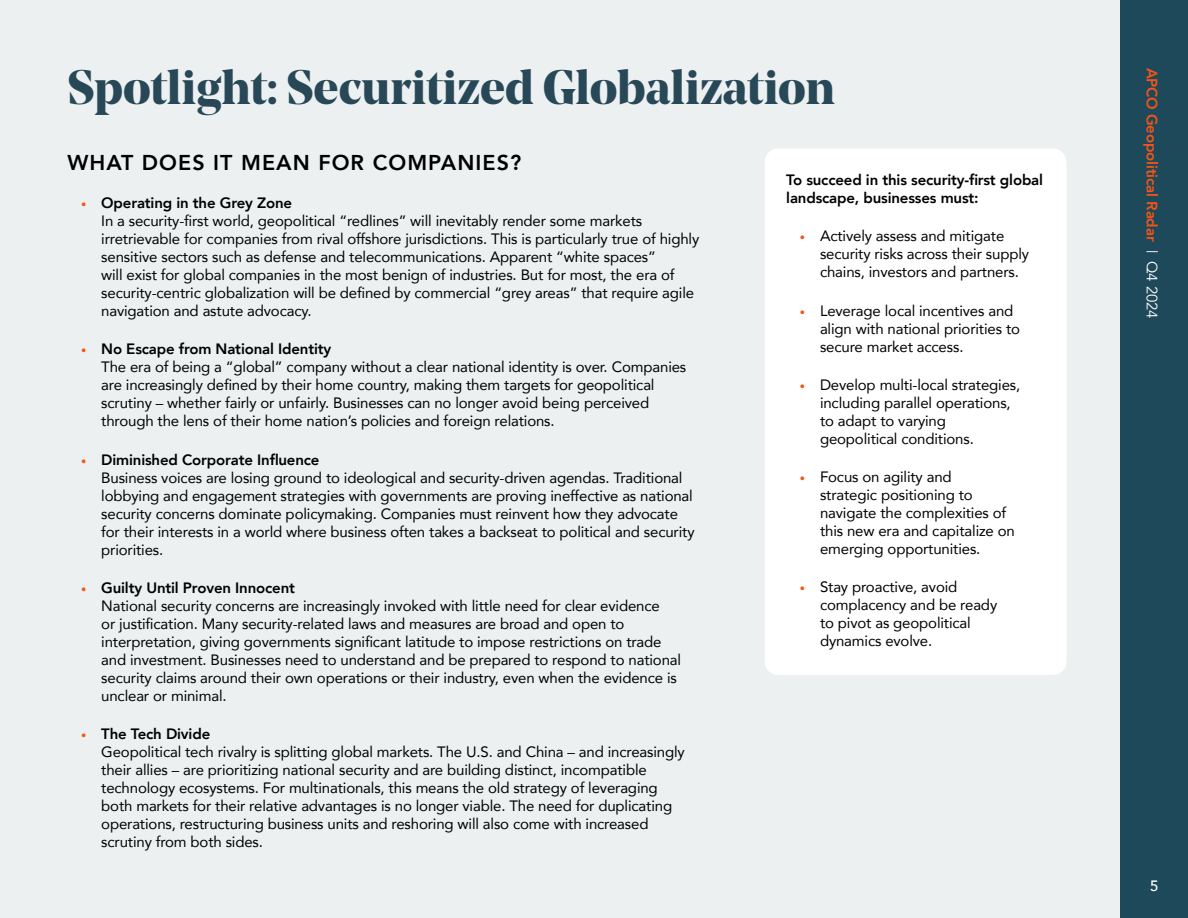
<style>
.page{position:relative;width:1188px;height:918px;background:#eaeff0}
.page>*{position:absolute;margin:0;border:0;box-sizing:border-box;transform-origin:0 0}
.t1{font:700 48px "Noe Display";color:#284858}
.t2{font:800 21.45px "Avenir";letter-spacing:.05em;color:#000}
.t3{font:15px/18px "Avenir";letter-spacing:-.01em;color:#000}
.t4{font:800 15px/18px "Avenir";letter-spacing:-.01em;color:#000}
.t5{font:800 15px "Avenir";letter-spacing:-.01em;color:#f45516}
.t6{font:500 15px "Avenir";color:#fff}
.s1{font-family:"Avenir Next";font-weight:200;font-size:10.5px;color:#f45516}
.s2{font-weight:800}
.s3{font-weight:400;color:#fff}
</style>
<div class="page">
<div style="left:765px;top:149px;width:302px;height:526px;background:#fff;border-radius:14px"></div>
<div style="left:1120px;top:0;width:68px;height:918px;background:#1e495a"></div>
<h1 class="t1" style="left:68px;top:55px;width:769px">Spotlight: Securitized Globalization</h1>
<h2 class="t2" style="left:68px;top:146px;width:455px">WHAT DOES IT MEAN FOR COMPANIES?</h2>
<p class="t3" style="left:101px;top:194px;width:599px;text-indent:-20px"><span class="s1">•</span> <span class="s2">Operating in the Grey Zone<br></span>In a security-first world, geopolitical “redlines” will inevitably render some markets irretrievable for companies from rival offshore jurisdictions. This is particularly true of highly sensitive sectors such as defense and telecommunications. Apparent “white spaces”<br>will exist for global companies in the most benign of industries. But for most, the era of security-centric globalization will be defined by commercial “grey areas” that require agile navigation and astute advocacy.</p>
<p class="t3" style="left:101px;top:340px;width:587px;text-indent:-20px"><span class="s1">•</span> <span class="s2">No Escape from National Identity<br></span>The era of being a “global” company without a clear national identity is over. Companies are increasingly defined by their home country, making them targets for geopolitical scrutiny – whether fairly or unfairly. Businesses can no longer avoid being perceived through the lens of their home nation’s policies and foreign relations.</p>
<p class="t3" style="left:101px;top:450px;width:595px;text-indent:-20px"><span class="s1">•</span> <span class="s2">Diminished Corporate Influence<br></span>Business voices are losing ground to ideological and security-driven agendas. Traditional lobbying and engagement strategies with governments are proving ineffective as national security concerns dominate policymaking. Companies must reinvent how they advocate for their interests in a world where business often takes a backseat to political and security priorities.</p>
<p class="t3" style="left:101px;top:578px;width:581px;text-indent:-20px"><span class="s1">•</span> <span class="s2">Guilty Until Proven Innocent<br></span>National security concerns are increasingly invoked with little need for clear evidence<br>or justification. Many security-related laws and measures are broad and open to interpretation, giving governments significant latitude to impose restrictions on trade and investment. Businesses need to understand and be prepared to respond to national security claims around their own operations or their industry, even when the evidence is unclear or minimal.</p>
<p class="t3" style="left:101px;top:725px;width:585px;text-indent:-20px"><span class="s1">•</span> <span class="s2">The Tech Divide<br></span>Geopolitical tech rivalry is splitting global markets. The U.S. and China – and increasingly their allies – are prioritizing national security and are building distinct, incompatible technology ecosystems. For multinationals, this means the old strategy of leveraging both markets for their relative advantages is no longer viable. The need for duplicating operations, restructuring business units and reshoring will also come with increased scrutiny from both sides.</p>
<p class="t4" style="left:786px;top:171px;width:258px">To succeed in this security-first global landscape, businesses must:</p>
<p class="t3" style="left:820px;top:227px;width:211px;text-indent:-20px"><span class="s1">•</span> Actively assess and mitigate security risks across their supply chains, investors and partners.</p>
<p class="t3" style="left:820px;top:301px;width:202px;text-indent:-20px"><span class="s1">•</span> Leverage local incentives and align with national priorities to secure market access.</p>
<p class="t3" style="left:820px;top:375px;width:202px;text-indent:-20px"><span class="s1">•</span> Develop multi-local strategies, including parallel operations, to adapt to varying geopolitical conditions.</p>
<p class="t3" style="left:820px;top:468px;width:196px;text-indent:-20px"><span class="s1">•</span> Focus on agility and<br>strategic positioning to navigate the complexities of this new era and capitalize on emerging opportunities.</p>
<p class="t3" style="left:820px;top:578px;width:179px;text-indent:-20px"><span class="s1">•</span> Stay proactive, avoid complacency and be ready to pivot as geopolitical dynamics evolve.</p>
<p class="t5" style="left:1164px;top:68px;width:253px;rotate:90deg">APCO Geopolitical Radar <span class="s3">| Q4 2024</span></p>
<p class="t6" style="left:1150px;top:873px;width:10px">5</p>
</div>
